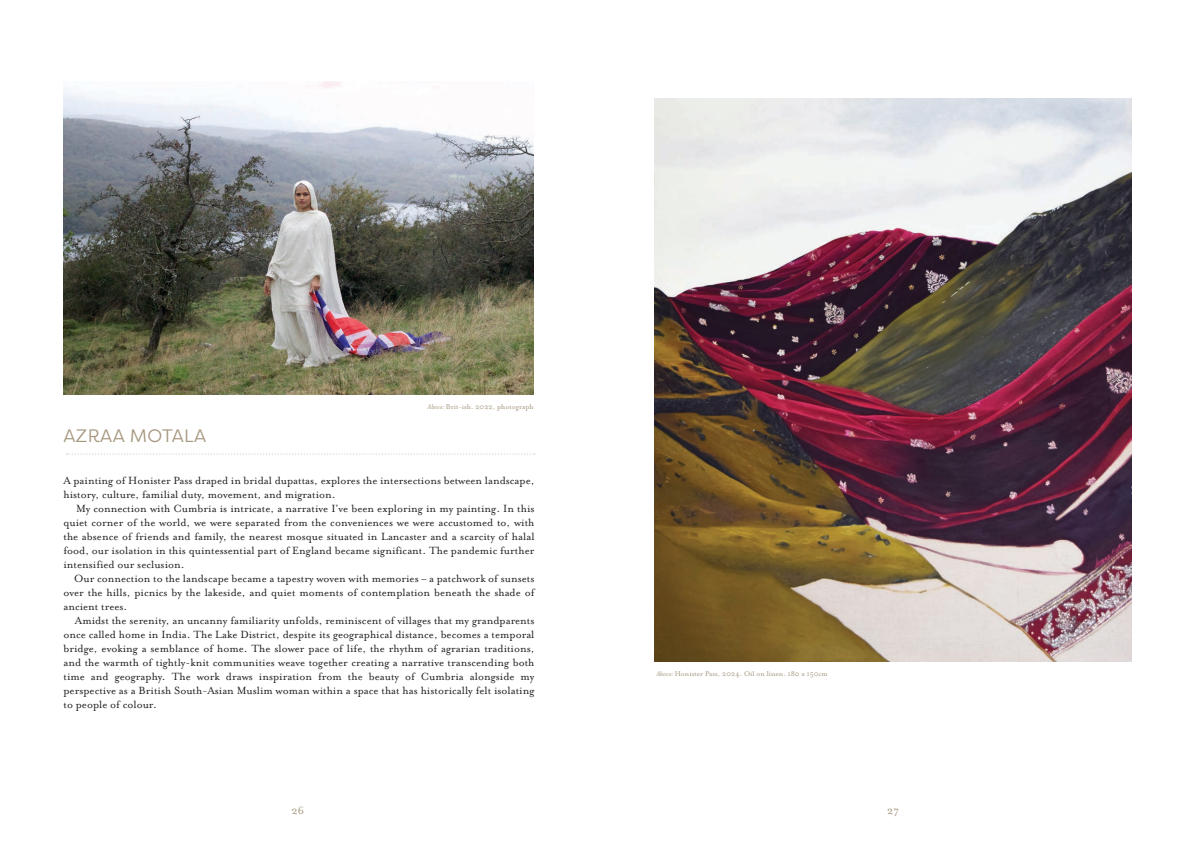
<style>
.page{position:relative;width:1191px;height:842px;background:#fff}
.page>*{position:absolute;margin:0;border:0;box-sizing:border-box;transform-origin:0 0}
.t1{font:18px "Filson Pro";letter-spacing:.02em;color:#a6977f}
.t2{font:12px/14px "Mrs Eaves Lining OT";color:#231f20;text-align:justify}
.t3{font:12px "Mrs Eaves OT";color:#a6977f}
.t4{font:8px "Mrs Eaves OT";color:#a6977f}
.s1{font-style:italic}
</style>
<div class="page">
<svg style="left:67px;top:453px;width:468px;height:2px"></svg>
<img style="left:654px;top:99px;width:477px;height:563px">
<img style="left:64px;top:82px;width:469px;height:313px">
<p class="t4" style="left:427px;top:402px;width:108px"><span class="s1">Above:</span> Brit-ish. 2022, photograph</p>
<h1 class="t1" style="left:63px;top:424px;width:144px">AZRAA MOTALA</h1>
<p class="t2" style="left:63px;top:474px;width:472px">A painting of Honister Pass draped in bridal dupattas, explores the intersections between landscape, history, culture, familial duty, movement, and migration.</p>
<p class="t2" style="left:63px;top:502px;width:472px;text-indent:13px">My connection with Cumbria is intricate, a narrative I’ve been exploring in my painting. In this quiet corner of the world, we were separated from the conveniences we were accustomed to, with the absence of friends and family, the nearest mosque situated in Lancaster and a scarcity of halal food, our isolation in this quintessential part of England became significant. The pandemic further intensified our seclusion.</p>
<p class="t2" style="left:63px;top:572px;width:472px;text-indent:11px">Our connection to the landscape became a tapestry woven with memories – a patchwork of sunsets over the hills, picnics by the lakeside, and quiet moments of contemplation beneath the shade of ancient trees.</p>
<p class="t2" style="left:63px;top:614px;width:472px;text-indent:11px">Amidst the serenity, an uncanny familiarity unfolds, reminiscent of villages that my grandparents once called home in India. The Lake District, despite its geographical distance, becomes a temporal bridge, evoking a semblance of home. The slower pace of life, the rhythm of agrarian traditions, and the warmth of tightly-knit communities weave together creating a narrative transcending both time and geography. The work draws inspiration from the beauty of Cumbria alongside my perspective as a British South-Asian Muslim woman within a space that has historically felt isolating to people of colour.</p>
<p class="t4" style="left:656px;top:669px;width:173px"><span class="s1">Above:</span> Honister Pass, 2024. Oil on linen. 180 x 150cm</p>
<p class="t3" style="left:291px;top:803px;width:14px">26</p>
<p class="t3" style="left:887px;top:803px;width:13px">27</p>
</div>
